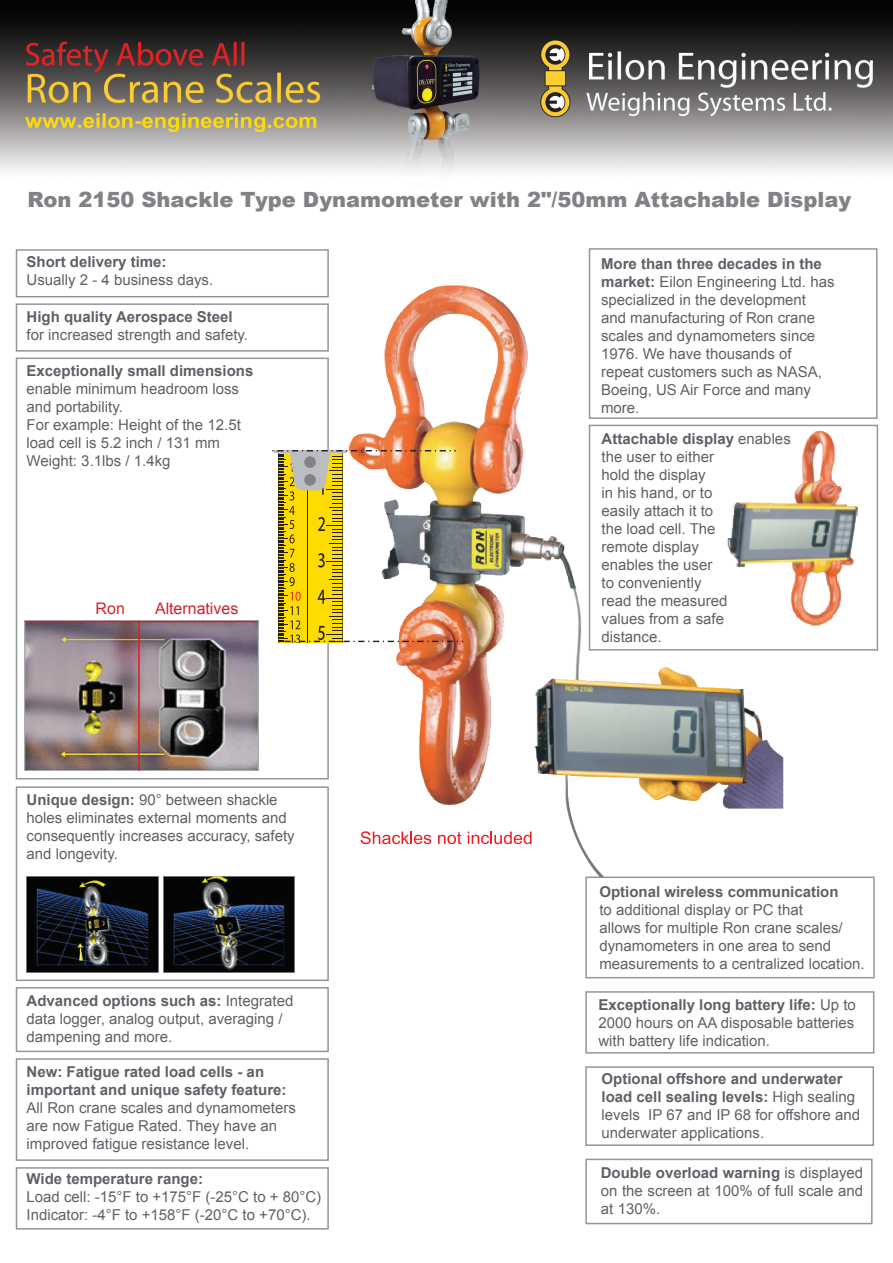
<style>
.page{position:relative;width:893px;height:1263px;background:#fff}
.page>*{position:absolute;margin:0;border:0;box-sizing:border-box;transform-origin:0 0}
.t1{font:900 21px "Arial";color:#808285}
.t2{font:15.9px "Arial";color:#d1232a}
.t3{font:15px/18px "Arial";color:#5d6167}
.t4{font:700 15px "Arial";color:#5d6167}
.s1{font-weight:700}
.s2{font-weight:400}
</style>
<div class="page">
<img style="left:0;top:0;width:893px;height:173px">
<div style="left:16px;top:249px;width:313px;height:48px;border:1px solid #939598"></div>
<div style="left:16px;top:303px;width:313px;height:49px;border:1px solid #939598"></div>
<div style="left:16px;top:786px;width:313px;height:195px;border:1px solid #939598"></div>
<div style="left:16px;top:987px;width:313px;height:65px;border:1px solid #939598"></div>
<div style="left:16px;top:1058px;width:313px;height:103px;border:1px solid #939598"></div>
<img style="left:24px;top:621px;width:234px;height:150px">
<hr style="left:138px;top:621px;width:2px;height:150px;background:#d1232a">
<hr style="left:25px;top:621px;width:233px;height:1px;background:#d1232a">
<img style="left:27px;top:876px;width:131px;height:97px">
<img style="left:163px;top:876px;width:132px;height:97px">
<img style="left:845px;top:403px;width:33px;height:248px">
<div style="left:585px;top:876px;width:290px;height:102px;background:#fff;border:1px solid #939598"></div>
<div style="left:585px;top:991px;width:289px;height:62px;background:#fff;border:1px solid #939598"></div>
<div style="left:16px;top:1167px;width:313px;height:62px;background:#fff;border:1px solid #939598"></div>
<div style="left:585px;top:1066px;width:289px;height:80px;background:#fff;border:1px solid #939598"></div>
<div style="left:585px;top:1159px;width:287px;height:65px;background:#fff;border:1px solid #939598"></div>
<img style="left:272px;top:248px;width:573px;height:629px">
<svg style="left:272px;top:450px;width:191px;height:193px"></svg>
<p class="t1" style="left:28px;top:185px;width:825px">Ron 2150 Shackle Type Dynamometer with 2"/50mm Attachable Display</p>
<p class="t4" style="left:27px;top:252px;width:142px">Short delivery time:</p>
<p class="t3" style="left:27px;top:271px;width:188px">Usually 4-2 business days.</p>
<p class="t4" style="left:27px;top:306px;width:208px">High quality Aerospace Steel</p>
<p class="t3" style="left:27px;top:326px;width:223px">for increased strength and safety.</p>
<p class="t3" style="left:27px;top:362px;width:228px"><span class="s1">Exceptionally small dimensions </span>enable minimum headroom loss and portability.</p>
<p class="t3" style="left:27px;top:416px;width:216px">For example: Height of the 12.5t load cell is 5.2 inch / 131 mm</p>
<p class="t3" style="left:27px;top:452px;width:145px">Weight: 3.1lbs / 1.4kg</p>
<p class="t2" style="left:96px;top:598px;width:31px">Ron</p>
<p class="t2" style="left:155px;top:598px;width:85px">Alternatives</p>
<p class="t3" style="left:27px;top:790px;width:270px"><span class="s1">Unique design:</span> 90° between shackle holes eliminates external moments and consequently increases accuracy, safety and longevity.</p>
<p class="t3" style="left:27px;top:992px;width:268px"><span class="s1">Advanced options such as:</span> Integrated data logger, analog output, averaging / dampening and more.</p>
<p class="t3" style="left:27px;top:1062px;width:271px"><span class="s1">New: Fatigue rated load cells - an important and unique safety feature:<br></span>All Ron crane scales and dynamometers are now Fatigue Rated. They have an improved fatigue resistance level.</p>
<p class="t4" style="left:27px;top:1169px;width:178px">Wide temperature range:</p>
<p class="t3" style="left:27px;top:1188px;width:296px">Load cell: -15°F to +175°F (-25°C to + 80°C(</p>
<p class="t3" style="left:27px;top:1206px;width:286px">Indicator: -4°F to +158°F (-20°C to +70°C .(</p>
<p class="t3" style="left:601px;top:255px;width:235px"><span class="s1">More than three decades in the market:</span> Eilon Engineering Ltd. has specialized in the development and manufacturing of Ron crane scales and dynamometers since<br>1976. We have thousands of repeat customers such as NASA,<br>Boeing, US Air Force and many more.</p>
<p class="t3" style="left:602px;top:430px;width:191px"><span class="s1">Attachable display</span> enables the user to either<br>hold the display<br>in his hand, or to<br>easily attach toit<br>the load cell. The<br>remote display<br>enables the user<br>to conveniently<br>read the measured<br>values from a safe<br>distance.</p>
<p class="t3" style="left:599px;top:883px;width:267px"><span class="s1">Optional wireless communication<br></span>to additional display or PC that<br>allows for multiple Ron crane scales/ dynamometers in one area to send measurements to a centralized location.</p>
<p class="t3" style="left:598px;top:996px;width:259px;text-align:justify"><span class="s1">Exceptionally long battery life:</span> Up to 2000 hours on AA disposable batteries with battery life indication.</p>
<p class="t4" style="left:602px;top:1069px;width:242px">Optional offshore and underwater</p>
<p class="t4" style="left:602px;top:1087px;width:255px">load cell sealing levels: <span class="s2">High sealing</span></p>
<p class="t3" style="left:648px;top:1106px;width:213px">IP 67 and IP 68 for offshore and</p>
<p class="t3" style="left:602px;top:1106px;width:164px">levels<br>underwater applications.</p>
<p class="t3" style="left:601px;top:1164px;width:264px;text-align:justify"><span class="s1">Double overload warning</span> is displayed on the screen at 100% of full scale and at 130%.</p>
</div>
